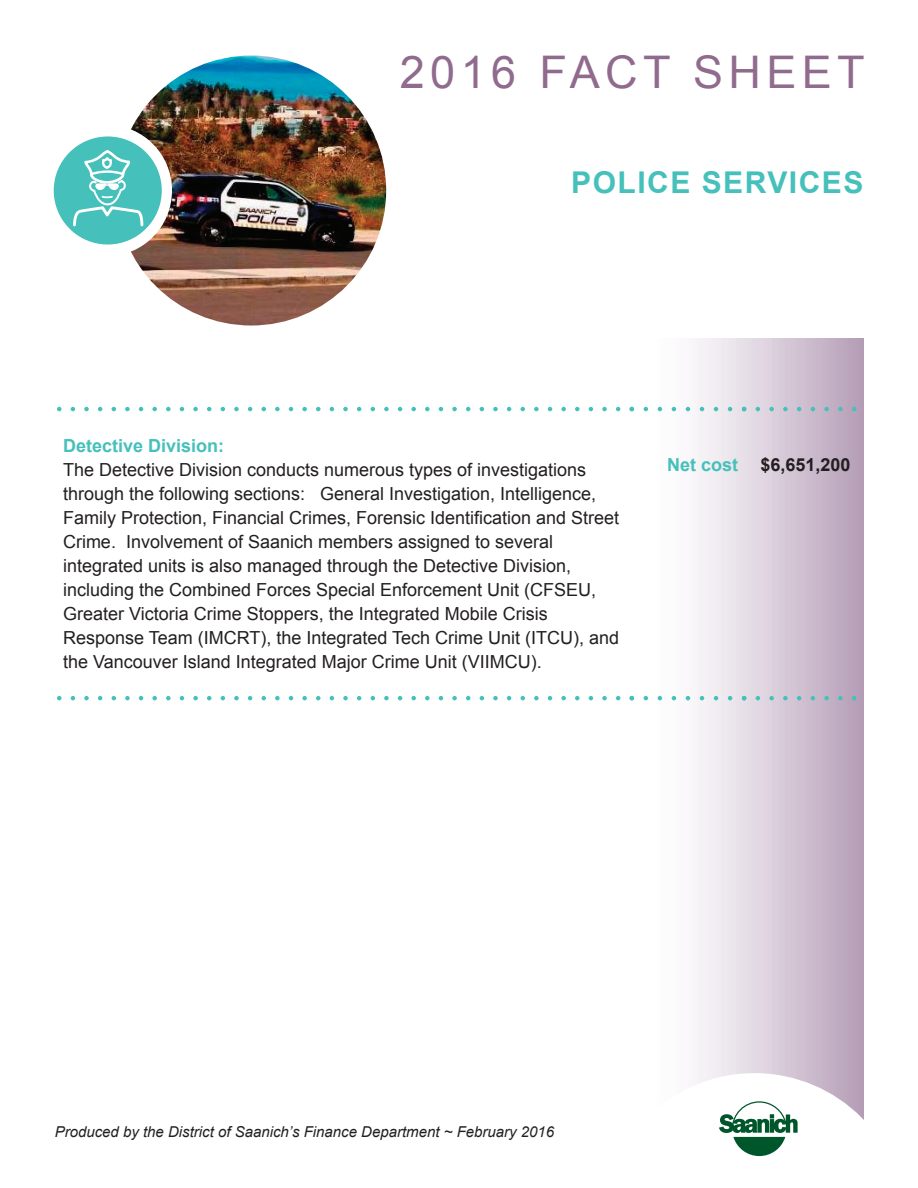
<style>
.page{position:relative;width:918px;height:1188px;background:#fff}
.page>*{position:absolute;margin:0;border:0;box-sizing:border-box;transform-origin:0 0}
.t1{font:45px "Arial";letter-spacing:.12em;color:#906b8e}
.t2{font:700 30px "Arial";letter-spacing:.05em;color:#45c0bb}
.t3{font:18px/24px "Arial";color:#231f20}
.t4{font:700 18px "Arial";color:#45c0bb}
.t5{font:700 18px "Arial";color:#231f20}
.t6{font:italic 15px "Arial";color:#231f20}
.s1{color:#45c0bb}
</style>
<div class="page">
<img style="left:116px;top:56px;width:270px;height:270px;border-radius:135px">
<div style="left:645px;top:339px;width:219px;height:849px;background:linear-gradient(to right,#fff,#b8a2ba)"></div>
<svg style="left:645px;top:1073px;width:219px;height:115px"></svg>
<div style="left:44px;top:125px;width:128px;height:131px;background:#fff;border-radius:50%"></div>
<div style="left:54px;top:136px;width:108px;height:109px;background:#45c0bb;border-radius:50%"></div>
<svg style="left:73px;top:150px;width:70px;height:76px"></svg>
<svg style="left:57px;top:407px;width:799px;height:4px"></svg>
<svg style="left:57px;top:696px;width:799px;height:4px"></svg>
<h1 class="t1" style="left:400px;top:43px;width:466px">2016 FACT SHEET</h1>
<h2 class="t2" style="left:571px;top:163px;width:294px">POLICE SERVICES</h2>
<p class="t4" style="left:63px;top:434px;width:163px">Detective Division:</p>
<p class="t3" style="left:63px;top:458px;width:558px">The Detective Division conducts numerous types of investigations through the following sections: General Investigation, Intelligence, Family Protection, Financial Crimes, Forensic Identification and Street Crime. Involvement of Saanich members assigned to several integrated units is also managed through the Detective Division, including the Combined Forces Special Enforcement Unit (CFSEU, Greater Victoria Crime Stoppers, the Integrated Mobile Crisis Response Team (IMCRT), the Integrated Tech Crime Unit (ITCU), and the Vancouver Island Integrated Major Crime Unit (VIIMCU).</p>
<p class="t5" style="left:667px;top:453px;width:185px"><span class="s1">Net cost</span> $6,651,200</p>
<p class="t6" style="left:55px;top:1122px;width:501px">Produced by the District of Saanich’s Finance Department ~ February 2016</p>
</div>
